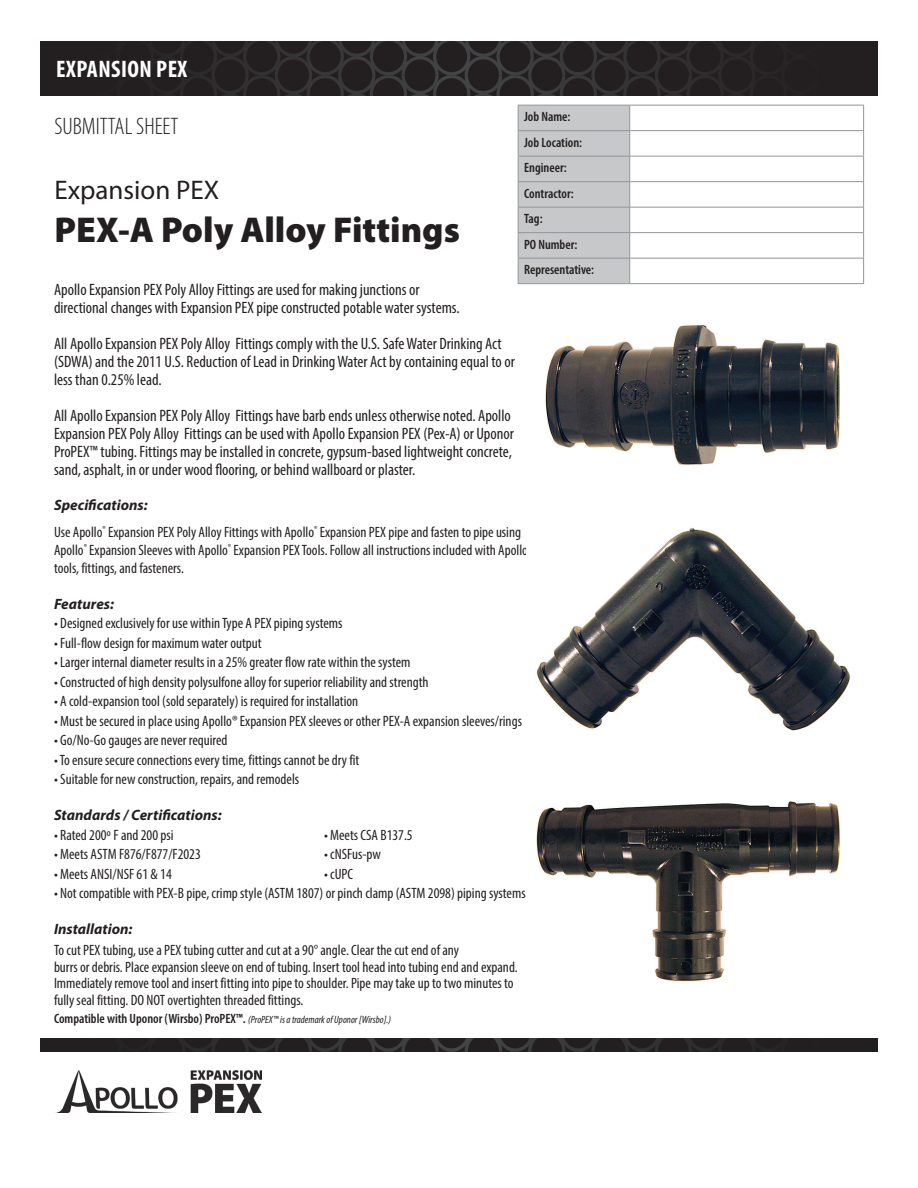
<style>
.page{position:relative;width:918px;height:1188px;background:#fff}
.page>*{position:absolute;margin:0;border:0;box-sizing:border-box;transform-origin:0 0}
.t1{font:900 36px "Myriad Pro";color:#231f20}
.t2{font:27px "Myriad Pro";color:#231f20}
.t3{font:300 condensed 24px "Myriad Pro";color:#231f20}
.t4{font:700 condensed 24px "Myriad Pro";letter-spacing:.02em;color:#fff}
.t5{font:condensed 16.5px/18px "Myriad Pro";color:#231f20}
.t6{font:condensed 15px/16.5px "Myriad Pro";color:#231f20}
.t7{font:italic 700 15px "Myriad Pro";color:#231f20}
.t8{font:600 condensed 13.5px/25.5px "Myriad Pro";color:#231f20}
.t9{font:italic condensed 10.5px "Myriad Pro";color:#231f20}
.s1{font-weight:700;font-style:italic;font-stretch:normal}
.s2{font-weight:600;font-style:normal;font-size:13.5px}
</style>
<div class="page">
<img style="left:40px;top:42px;width:838px;height:54px">
<img style="left:40px;top:1038px;width:838px;height:14px">
<hr style="left:630px;top:105px;width:234px;height:1px;background:#939598">
<svg style="left:863px;top:106px;width:1px;height:177px"></svg>
<hr style="left:630px;top:130px;width:234px;height:1px;background:#939598">
<hr style="left:630px;top:156px;width:234px;height:1px;background:#939598">
<hr style="left:630px;top:181px;width:234px;height:1px;background:#939598">
<hr style="left:630px;top:207px;width:234px;height:1px;background:#939598">
<hr style="left:630px;top:232px;width:234px;height:1px;background:#939598">
<hr style="left:630px;top:258px;width:234px;height:1px;background:#939598">
<svg style="left:518px;top:105px;width:112px;height:178px;background:#c3c5c7"></svg>
<hr style="left:518px;top:283px;width:112px;height:1px;background:#939598">
<hr style="left:630px;top:283px;width:234px;height:1px;background:#939598">
<img style="left:545px;top:324px;width:295px;height:141px">
<img style="left:536px;top:528px;width:315px;height:203px">
<img style="left:536px;top:801px;width:304px;height:180px">
<img style="left:58px;top:1071px;width:204px;height:41px">
<h3 class="t4" style="left:56px;top:54px;width:133px">EXPANSION PEX</h3>
<h3 class="t3" style="left:54px;top:112px;width:125px">SUBMITTAL SHEET</h3>
<h2 class="t2" style="left:54px;top:173px;width:166px">Expansion PEX</h2>
<h1 class="t1" style="left:54px;top:206px;width:407px">PEX-A Poly Alloy Fittings</h1>
<p class="t8" style="left:524px;top:104px;width:71px">Job Name:<br>Job Location:<br>Engineer:<br>Contractor:<br>Tag:<br>PO Number:<br>Representative:</p>
<p class="t5" style="left:54px;top:280px;width:407px">Apollo Expansion PEX Poly Alloy Fittings are used for making junctions or directional changes with Expansion PEX pipe constructed potable water systems.</p>
<p class="t5" style="left:54px;top:334px;width:462px">All Apollo Expansion PEX Poly Alloy Fittings comply with the U.S. Safe Water Drinking Act (SDWA) and the 2011 U.S. Reduction of Lead in Drinking Water Act by containing equal to or less than 0.25% lead.</p>
<p class="t5" style="left:54px;top:406px;width:461px">All Apollo Expansion PEX Poly Alloy Fittings have barb ends unless otherwise noted. Apollo Expansion PEX Poly Alloy Fittings can be used with Apollo Expansion PEX (Pex-A) or Uponor ProPEX™ tubing. Fittings may be installed in concrete, gypsum-based lightweight concrete, sand, asphalt, in or under wood flooring, or behind wallboard or plaster.</p>
<p class="t6" style="left:54px;top:491px;width:469px;line-height:27px"><span class="s1">Specifications:<br></span>Use Apollo<sup>®</sup> Expansion PEX Poly Alloy Fittings with Apollo<sup>®</sup> Expansion PEX pipe and fasten to pipe using</p>
<p class="t6" style="left:54px;top:540px;width:479px;line-height:18px">Apollo<sup>®</sup> Expansion Sleeves with Apollo<sup>®</sup> Expansion PEX Tools. Follow all instructions included with Apollo<sup>® </sup>tools, fittings, and fasteners.</p>
<p class="t7" style="left:54px;top:594px;width:61px">Features:</p>
<p class="t6" style="left:54px;top:615px;width:290px">• Designed exclusively for use within Type A PEX piping systems</p>
<p class="t6" style="left:54px;top:634px;width:209px">• Full-flow design for maximum water output</p>
<p class="t6" style="left:54px;top:654px;width:358px">• Larger internal diameter results in a 25% greater flow rate within the system</p>
<p class="t6" style="left:54px;top:673px;width:376px">• Constructed of high density polysulfone alloy for superior reliability and strength</p>
<p class="t6" style="left:54px;top:693px;width:306px">• A cold-expansion tool (sold separately) is required for installation</p>
<p class="t6" style="left:54px;top:712px;width:470px">• Must be secured in place using Apollo® Expansion PEX sleeves or other PEX-A expansion sleeves/rings</p>
<p class="t6" style="left:54px;top:732px;width:175px">• Go/No-Go gauges are never required</p>
<p class="t6" style="left:54px;top:751px;width:307px">• To ensure secure connections every time, fittings cannot be dry fit</p>
<p class="t6" style="left:54px;top:771px;width:247px">• Suitable for new construction, repairs, and remodels</p>
<p class="t7" style="left:54px;top:805px;width:169px">Standards / Certifications:</p>
<p class="t6" style="left:54px;top:826px;width:121px">• Rated 200º F and 200 psi</p>
<p class="t6" style="left:324px;top:826px;width:90px">• Meets CSA B137.5</p>
<p class="t6" style="left:54px;top:846px;width:148px">• Meets ASTM F876/F877/F2023</p>
<p class="t6" style="left:324px;top:846px;width:58px">• cNSFus-pw</p>
<p class="t6" style="left:54px;top:865px;width:119px">• Meets ANSI/NSF 61 &amp; 14</p>
<p class="t6" style="left:324px;top:865px;width:31px">• cUPC</p>
<p class="t6" style="left:54px;top:885px;width:473px">• Not compatible with PEX-B pipe, crimp style (ASTM 1807) or pinch clamp (ASTM 2098) piping systems</p>
<p class="t7" style="left:54px;top:919px;width:80px">Installation:</p>
<p class="t6" style="left:54px;top:942px;width:465px">To cut PEX tubing, use a PEX tubing cutter and cut at a 90° angle. Clear the cut end of any<br>burrs or debris. Place expansion sleeve on end of tubing. Insert tool head into tubing end and expand.<br>Immediately remove tool and insert fitting into pipe to shoulder. Pipe may take up to two minutes to fully seal fitting. DO NOT overtighten threaded fittings.</p>
<p class="t9" style="left:54px;top:1013px;width:339px"><span class="s2">Compatible with Uponor (Wirsbo) ProPEX™.</span> (ProPEX™ is a trademark of Uponor [Wirsbo].)</p>
</div>
